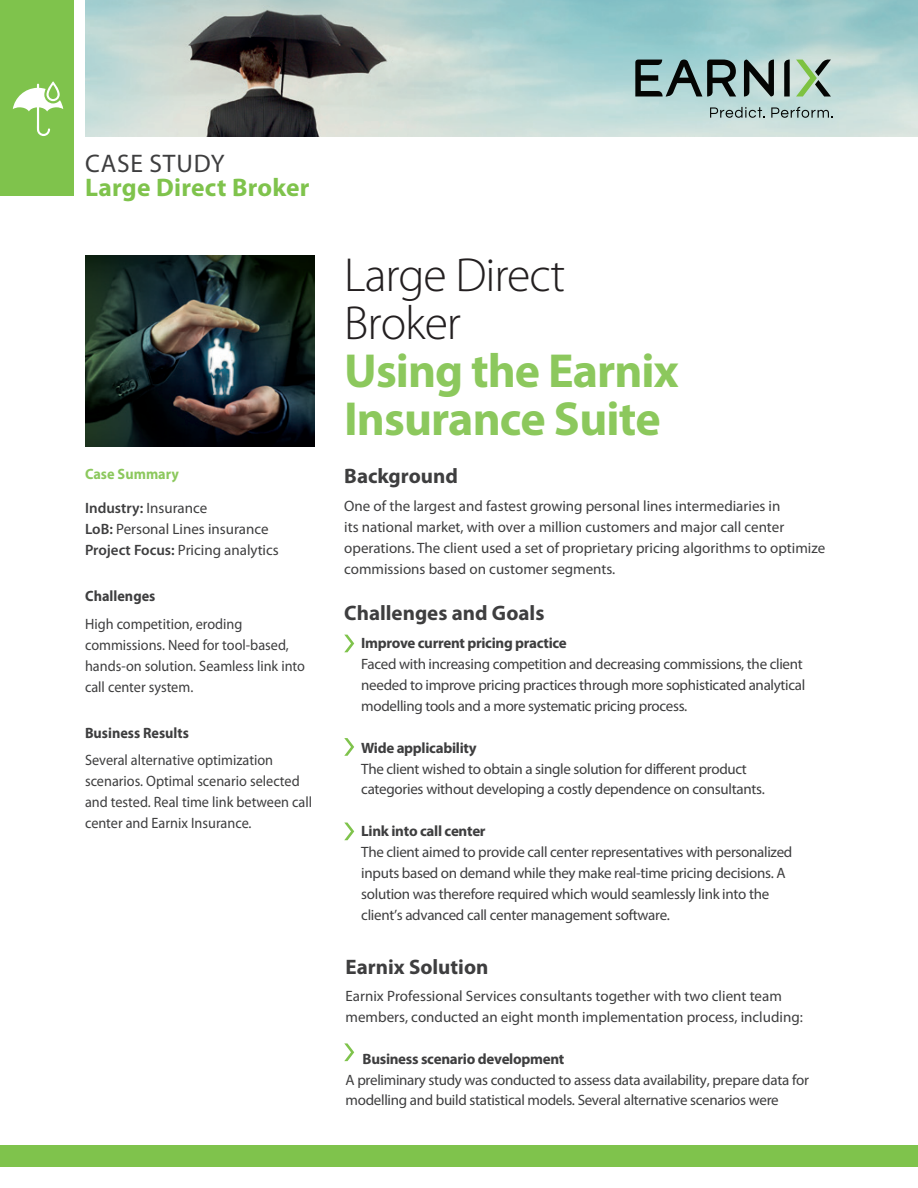
<style>
.page{position:relative;width:918px;height:1188px;background:#fff}
.page>*{position:absolute;margin:0;border:0;box-sizing:border-box;transform-origin:0 0}
.t1{font:700 48px/48px "Myriad Pro";letter-spacing:-.02em;color:#8cc85d}
.BODY_copy{font:700 25.5px/24px "Myriad Pro";letter-spacing:.01em;color:#7fc34c}
.t2{font:700 21px "Myriad Pro";color:#3e3e3f}
.text{font:15px/21px "Myriad Pro";letter-spacing:-.02em;color:#3e3e3f}
.text-2{font:15px/21px "Myriad Pro";color:#3e3e3f}
.text-3{font:15px/21px "Myriad Pro";color:#3e3e3f;scale:.95 1}
.text-4{font:700 15px "Myriad Pro";color:#3e3e3f;scale:.95 1}
.text-5{font:600 15px "Myriad Pro";color:#3e3e3f}
.text-6{font:700 15px "Myriad Pro";color:#8cc85d;scale:.95 1}
.s1{font-weight:400;color:#3e3e3f}
.s2{font-weight:400}
.s3{font-weight:600}
.s4{font-weight:300;color:#231f20}
.s5{font-weight:700}
</style>
<div class="page">
<img style="left:85px;top:0;width:833px;height:136px">
<img style="left:85px;top:255px;width:230px;height:191px">
<div style="left:0;top:1145px;width:918px;height:22px;background:#7fc34c"></div>
<div style="left:0;top:0;width:73px;height:196px;background:#7fc34c"></div>
<svg style="left:13px;top:81px;width:50px;height:55px"></svg>
<svg style="left:710px;top:107px;width:54px;height:11px"></svg>
<svg style="left:771px;top:107px;width:62px;height:11px"></svg>
<svg style="left:635px;top:60px;width:101px;height:37px"></svg>
<svg style="left:784px;top:60px;width:6px;height:36px"></svg>
<svg style="left:796px;top:60px;width:35px;height:36px"></svg>
<svg style="left:744px;top:60px;width:30px;height:37px"></svg>
<svg style="left:344px;top:635px;width:10px;height:17px"></svg>
<svg style="left:344px;top:738px;width:10px;height:18px"></svg>
<svg style="left:344px;top:823px;width:10px;height:17px"></svg>
<svg style="left:344px;top:1043px;width:10px;height:18px"></svg>
<p class="BODY_copy" style="left:85px;top:150px;width:226px"><span class="s1">CASE STUDY<br></span>Large Direct Broker</p>
<p class="text-6" style="left:85px;top:464px;width:100px">Case Summary</p>
<p class="text-5" style="left:85px;top:498px;width:124px">Industry: <span class="s2">Insurance</span></p>
<p class="text-2" style="left:85px;top:518px;width:185px"><span class="s3">LoB:</span> Personal Lines insurance</p>
<p class="text-2" style="left:85px;top:539px;width:195px"><span class="s3">Project Focus:</span> Pricing analytics</p>
<p class="text-4" style="left:85px;top:586px;width:75px">Challenges</p>
<p class="text-3" style="left:85px;top:613px;width:233px">High competition, eroding commissions. Need for tool-based, hands-on solution. Seamless link into call center system.</p>
<p class="text-4" style="left:85px;top:723px;width:111px">Business Results</p>
<p class="text-3" style="left:85px;top:750px;width:240px">Several alternative optimization scenarios. Optimal scenario selected and tested. Real time link between call center and Earnix Insurance.</p>
<p class="t1" style="left:344px;top:249px;width:336px"><span class="s4">Large Direct<br>Broker<br></span>Using the Earnix<br>Insurance Suite</p>
<p class="t2" style="left:344px;top:463px;width:115px">Background</p>
<p class="text-2" style="left:344px;top:495px;width:483px">One of the largest and fastest growing personal lines intermediaries in<br>its national market, with over a million customers and major call center operations. The client used a set of proprietary pricing algorithms to optimize commissions based on customer segments.</p>
<p class="t2" style="left:344px;top:600px;width:202px">Challenges and Goals</p>
<p class="text" style="left:361px;top:632px;width:446px"><span class="s5">Improve current pricing practice<br></span>Faced with increasing competition and decreasing commissions, the client needed to improve pricing practices through more sophisticated analytical modelling tools and a more systematic pricing process.</p>
<p class="text" style="left:361px;top:737px;width:405px"><span class="s5">Wide applicability<br></span>The client wished to obtain a single solution for different product categories without developing a costly dependence on consultants.</p>
<p class="text" style="left:361px;top:820px;width:433px"><span class="s5">Link into call center<br></span>The client aimed to provide call center representatives with personalized inputs based on demand while they make real-time pricing decisions A. solution was therefore required which would seamlessly link into the client s’ advanced call center management software.</p>
<p class="t2" style="left:346px;top:953px;width:144px">Earnix Solution</p>
<p class="text-2" style="left:346px;top:985px;width:459px">Earnix Professional Services consultants together with two client team members, conducted an eight month implementation process, including:</p>
<p class="text" style="left:346px;top:1048px;width:465px;text-indent:17px"><span class="s5">Business scenario development<br></span>A preliminary study was conducted to assess data availability, prepare data for modelling and build statistical models. Several alternative scenarios were</p>
</div>
